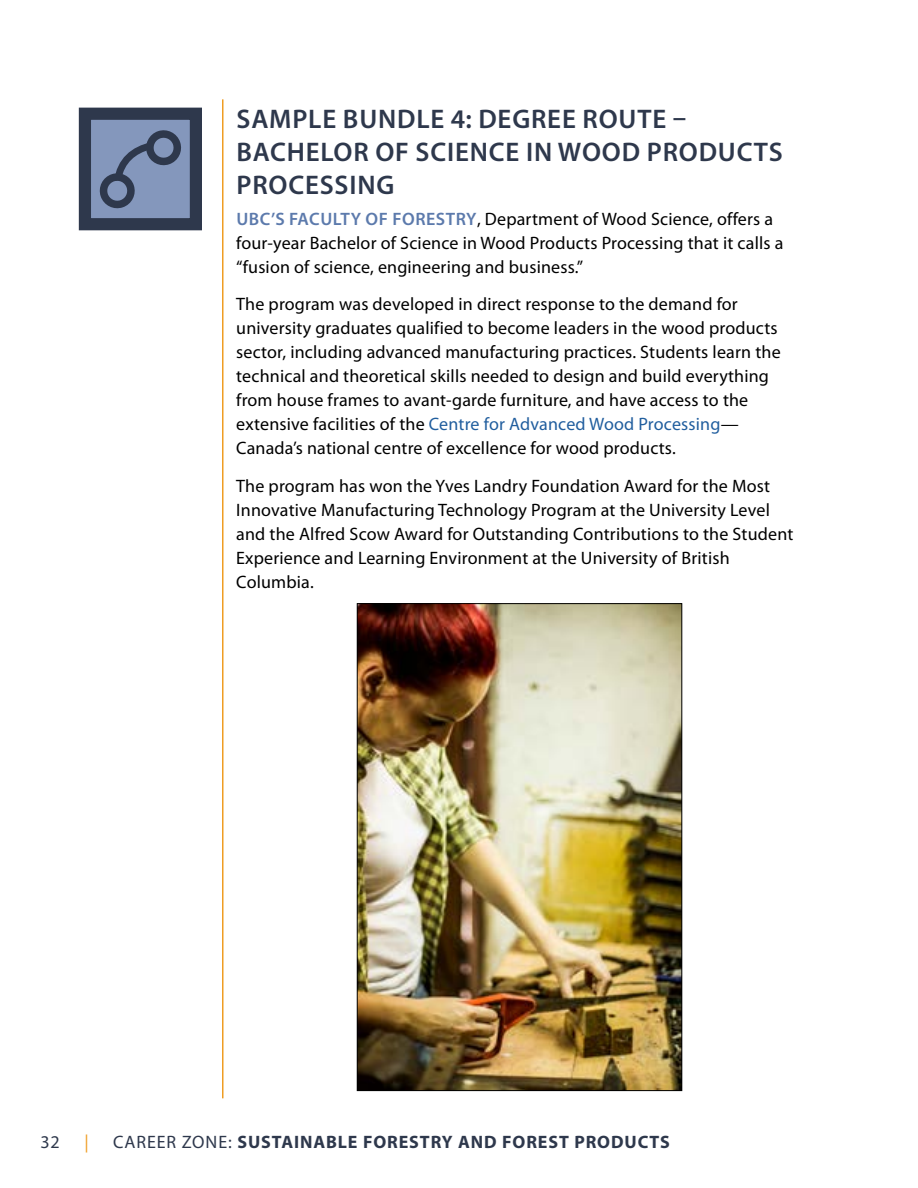
<style>
.page{position:relative;width:918px;height:1188px;background:#fff}
.page>*{position:absolute;margin:0;border:0;box-sizing:border-box;transform-origin:0 0}
.t1{font:600 27px/33px "Myriad Pro";letter-spacing:.03em;color:#2e384c}
.t2{font:18px/24px "Myriad Pro";letter-spacing:.01em;color:#000}
.t3{font:700 18px "Myriad Pro";letter-spacing:.05em;color:#2e384c}
.t4{font:18px "Myriad Pro";color:#2e384c}
.t5{font:18px "Myriad Pro";color:#ef9d23}
.s1{font-weight:600;color:#5c7aac}
.s2{color:#215e9e}
.s3{font-weight:400}
</style>
<div class="page">
<hr style="left:222px;top:99px;width:2px;height:999px;background:#ef9d23">
<div style="left:85px;top:114px;width:111px;height:110px;background:#8497bc"></div>
<div style="left:79px;top:108px;width:123px;height:122px;border:12px solid #2e384c"></div>
<svg style="left:99px;top:130px;width:82px;height:79px"></svg>
<img style="left:359px;top:605px;width:321px;height:484px">
<div style="left:357px;top:603px;width:325px;height:488px;border:1px solid #000"></div>
<h1 class="t1" style="left:237px;top:102px;width:548px">SAMPLE BUNDLE 4: DEGREE ROUTE –<br>BACHELOR OF SCIENCE IN WOOD PRODUCTS<br>PROCESSING</h1>
<p class="t2" style="left:236px;top:207px;width:549px"><span class="s1">UBC’S FACULTY OF FORESTRY</span>, Department of Wood Science, offers a four-year Bachelor of Science in Wood Products Processing that it calls a “fusion of science, engineering and business.”</p>
<p class="t2" style="left:236px;top:292px;width:546px">The program was developed in direct response to the demand for university graduates qualified to become leaders in the wood products sector, including advanced manufacturing practices. Students learn the technical and theoretical skills needed to design and build everything from house frames to avant-garde furniture, and have access to the extensive facilities of the <span class="s2">Centre for Advanced Wood Processing</span>— Canada’s national centre of excellence for wood products.</p>
<p class="t2" style="left:236px;top:474px;width:559px">The program has won the Yves Landry Foundation Award for the Most Innovative Manufacturing Technology Program at the University Level and the Alfred Scow Award for Outstanding Contributions to the Student Experience and Learning Environment at the University of British Columbia.</p>
<p class="t4" style="left:40px;top:1130px;width:21px">32</p>
<p class="t5" style="left:84px;top:1130px;width:6px">|</p>
<p class="t3" style="left:113px;top:1130px;width:558px"><span class="s3">CAREER ZONE:</span> SUSTAINABLE FORESTRY AND FOREST PRODUCTS</p>
</div>
